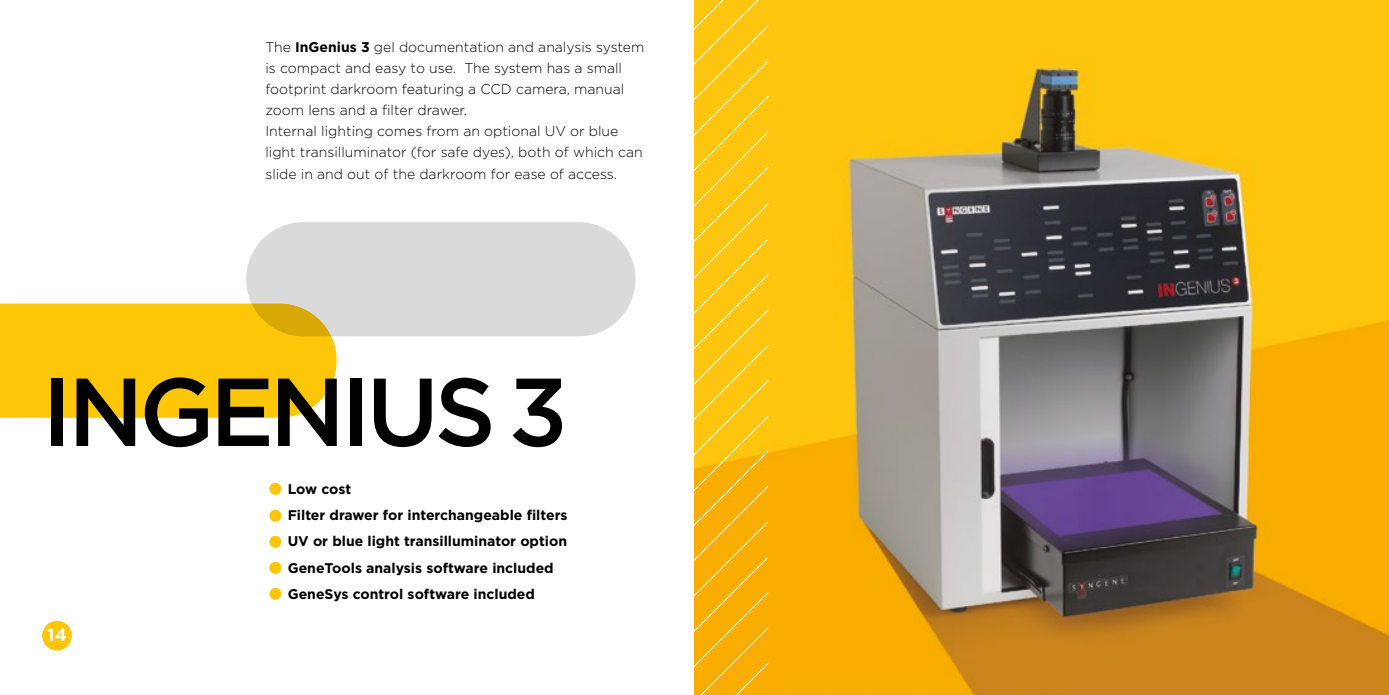
<style>
.page{position:relative;width:1389px;height:695px;background:#fff}
.page>*{position:absolute;margin:0;border:0;box-sizing:border-box;transform-origin:0 0}
.t1{font:500 96.25px "Gotham";letter-spacing:-.05em;color:#000}
.t2{font:700 17.5px "Gotham";color:#fff}
.t3{font:300 14px/21px "Gotham";color:#000}
.t4{font:700 14px "Gotham";color:#000}
.s1{font-weight:700}
.s2{font-size:40.25px;color:#fdc608}
</style>
<div class="page">
<img style="left:770px;top:0;width:619px;height:694px">
<svg style="left:694px;top:0;width:76px;height:694px"></svg>
<div style="left:0;top:303px;width:337px;height:114px;background:#fdc608"></div>
<div style="left:246px;top:222px;width:390px;height:114px;background:#dadada;border-radius:57px"></div>
<div style="left:42px;top:620px;width:30px;height:30px;background:#fdc608;border-radius:50%"></div>
<p class="t3" style="left:265px;top:37px;width:381px">The <span class="s1">InGenius 3</span> gel documentation and analysis system is compact and easy to use. The system has a small footprint darkroom featuring a CCD camera, manual zoom lens and a filter drawer.<br>Internal lighting comes from an optional UV or blue light transilluminator (for safe dyes), both of which can slide in and out of the darkroom for ease of access.</p>
<h1 class="t1" style="left:42px;top:357px;width:527px">INGENIUS 3</h1>
<p class="t2" style="left:47px;top:624px;width:21px">14</p>
<p class="t4" style="left:265px;top:480px;width:87px"><span class="s2">•</span> Low cost</p>
<p class="t4" style="left:265px;top:507px;width:304px"><span class="s2">•</span> Filter drawer for interchangeable filters</p>
<p class="t4" style="left:265px;top:533px;width:303px"><span class="s2">•</span> UV or blue light transilluminator option</p>
<p class="t4" style="left:265px;top:559px;width:290px"><span class="s2">•</span> GeneTools analysis software included</p>
<p class="t4" style="left:265px;top:585px;width:271px"><span class="s2">•</span> GeneSys control software included</p>
</div>
